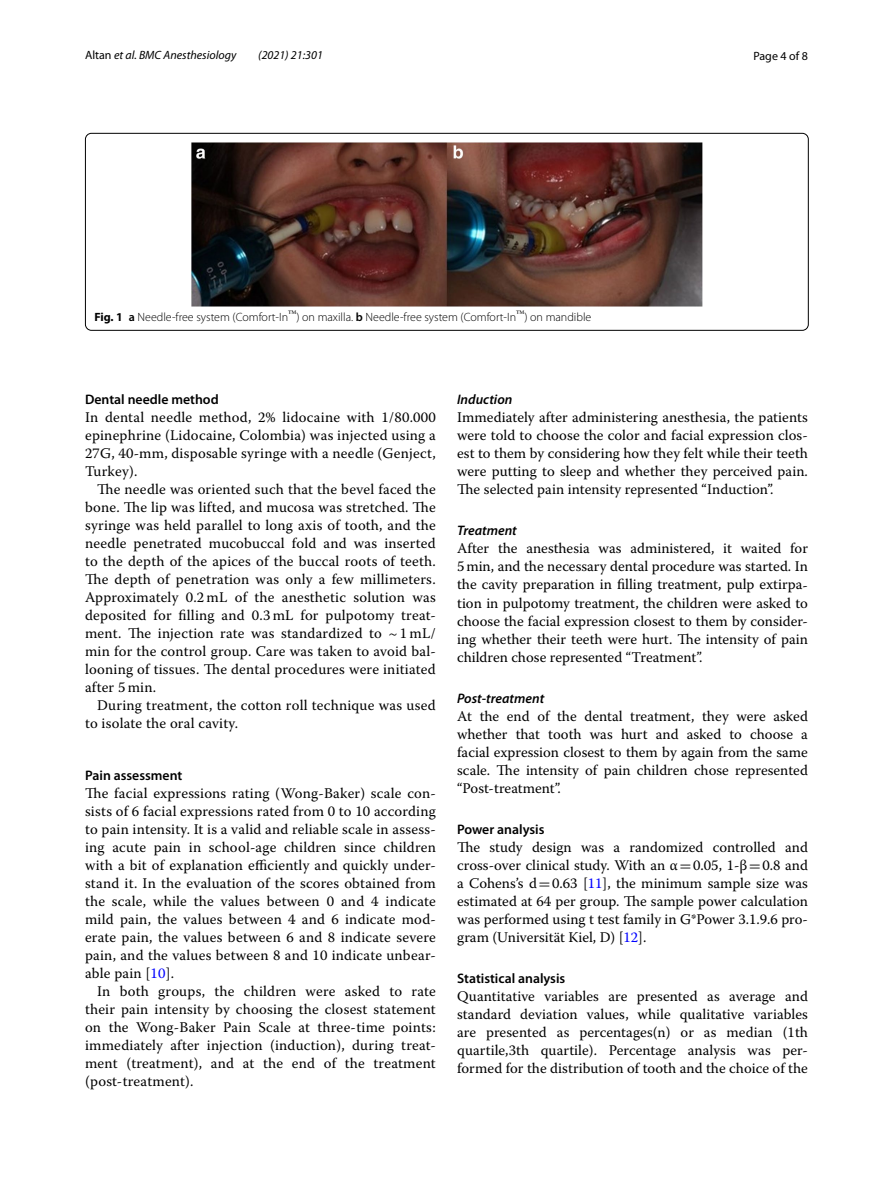
<style>
.page{position:relative;width:893px;height:1187px;background:#fff}
.page>*{position:absolute;margin:0;border:0;box-sizing:border-box;transform-origin:0 0}
.t1{font:14.7px/18px "Warnock Pro";letter-spacing:.01em;color:#000;text-align:justify}
.t2{font:600 13.8px "Myriad Pro";color:#000}
.t3{font:italic 600 13.8px "Myriad Pro";color:#000}
.t4{font:300 12px "Myriad Pro";color:#000}
.t5{font:italic 12px "Myriad Pro";color:#000}
.t6{font:12px "Myriad Pro";color:#000}
.s1{font-style:normal}
.s2{font-weight:700}
.s3{font-weight:600}
.s4{color:#00f}
.s5{font-family:"MTSY"}
</style>
<div class="page">
<img style="left:192px;top:142px;width:510px;height:164px">
<div style="left:85px;top:133px;width:723px;height:197px;border:1px solid #000;border-radius:6px"></div>
<p class="t5" style="left:85px;top:48px;width:153px"><span class="s1">Altan</span> et al. BMC Anesthesiology</p>
<p class="t5" style="left:258px;top:48px;width:66px">(2021) 21:301</p>
<p class="t6" style="left:753px;top:48px;width:56px">Page 4 of 8</p>
<p class="t4" style="left:94px;top:310px;width:498px"><span class="s2">Fig. 1</span> <span class="s3">a</span> Needle-free system (Comfort-In<sup>™</sup>) on maxilla. <span class="s3">b</span> Needle-free system (Comfort-In<sup>™</sup>) on mandible</p>
<p class="t2" style="left:85px;top:391px;width:135px">Dental needle method</p>
<p class="t1" style="left:85px;top:408px;width:352px">In dental needle method, 2% lidocaine with 1/80.000 epinephrine (Lidocaine, Colombia) was injected using a 27G, 40-mm, disposable syringe with a needle (Genject, Turkey).</p>
<p class="t1" style="left:85px;top:480px;width:352px;text-indent:12px">The needle was oriented such that the bevel faced the bone. The lip was lifted, and mucosa was stretched. The syringe was held parallel to long axis of tooth, and the needle penetrated mucobuccal fold and was inserted to the depth of the apices of the buccal roots of teeth.<br>The depth of penetration was only a few millimeters.<br>Approximately 0.2 mL of the anesthetic solution was deposited for filling and 0.3 mL for pulpotomy treat&shy;ment. The injection rate was standardized to ~1 mL/ min for the control group. Care was taken to avoid bal&shy;looning of tissues. The dental procedures were initiated after 5 min.</p>
<p class="t1" style="left:85px;top:696px;width:352px;text-indent:12px">During treatment, the cotton roll technique was used to isolate the oral cavity.</p>
<p class="t2" style="left:85px;top:766px;width:99px">Pain assessment</p>
<p class="t1" style="left:85px;top:784px;width:352px">The facial expressions rating (Wong-Baker) scale con&shy;sists of 6 facial expressions rated from 0 to 10 according to pain intensity. It is a valid and reliable scale in assess&shy;ing acute pain in school-age children since children with a bit of explanation efficiently and quickly under&shy;stand it. In the evaluation of the scores obtained from the scale, while the values between 0 and 4 indicate mild pain, the values between 4 and 6 indicate mod&shy;erate pain, the values between 6 and 8 indicate severe pain, and the values between 8 and 10 indicate unbear&shy;able pain [<span class="s4">10</span>].</p>
<p class="t1" style="left:85px;top:982px;width:352px;text-indent:12px">In both groups, the children were asked to rate their pain intensity by choosing the closest statement on the Wong-Baker Pain Scale at three-time points: immediately after injection (induction), during treat&shy;ment (treatment), and at the end of the treatment (post-treatment).</p>
<p class="t3" style="left:457px;top:391px;width:57px">Induction</p>
<p class="t1" style="left:457px;top:408px;width:352px">Immediately after administering anesthesia, the patients were told to choose the color and facial expression clos&shy;est to them by considering how they felt while their teeth were putting to sleep and whether they perceived pain.<br>The selected pain intensity represented “Induction”.</p>
<p class="t3" style="left:457px;top:522px;width:61px">Treatment</p>
<p class="t1" style="left:457px;top:539px;width:352px">After the anesthesia was administered, it waited for 5min, and the necessary dental procedure was started. In the cavity preparation in filling treatment, pulp extirpa&shy;tion in pulpotomy treatment, the children were asked to choose the facial expression closest to them by consider&shy;ing whether their teeth were hurt. The intensity of pain children chose represented “Treatment”.</p>
<p class="t3" style="left:457px;top:689px;width:89px">Post‑treatment</p>
<p class="t1" style="left:457px;top:706px;width:352px">At the end of the dental treatment, they were asked whether that tooth was hurt and asked to choose a facial expression closest to them by again from the same scale. The intensity of pain children chose represented “Post-treatment”.</p>
<p class="t2" style="left:457px;top:820px;width:89px">Power analysis</p>
<p class="t1" style="left:457px;top:838px;width:352px">The study design was a randomized controlled and cross-over clinical study. With an α<span class="s5">=</span>0.05, 1-β<span class="s5">=</span>0.8 and a Cohens’s d<span class="s5">=</span>0.63 [<span class="s4">11</span>], the minimum sample size was estimated at 64 per group. The sample power calculation was performed using t test family in G*Power 3.1.9.6 pro&shy;gram (Universität Kiel, D) [<span class="s4">12</span>].</p>
<p class="t2" style="left:457px;top:969px;width:110px">Statistical analysis</p>
<p class="t1" style="left:457px;top:987px;width:352px">Quantitative variables are presented as average and standard deviation values, while qualitative variables are presented as percentages(n) or as median (1th quartile,3th quartile). Percentage analysis was per&shy;formed for the distribution of tooth and the choice of the</p>
</div>
